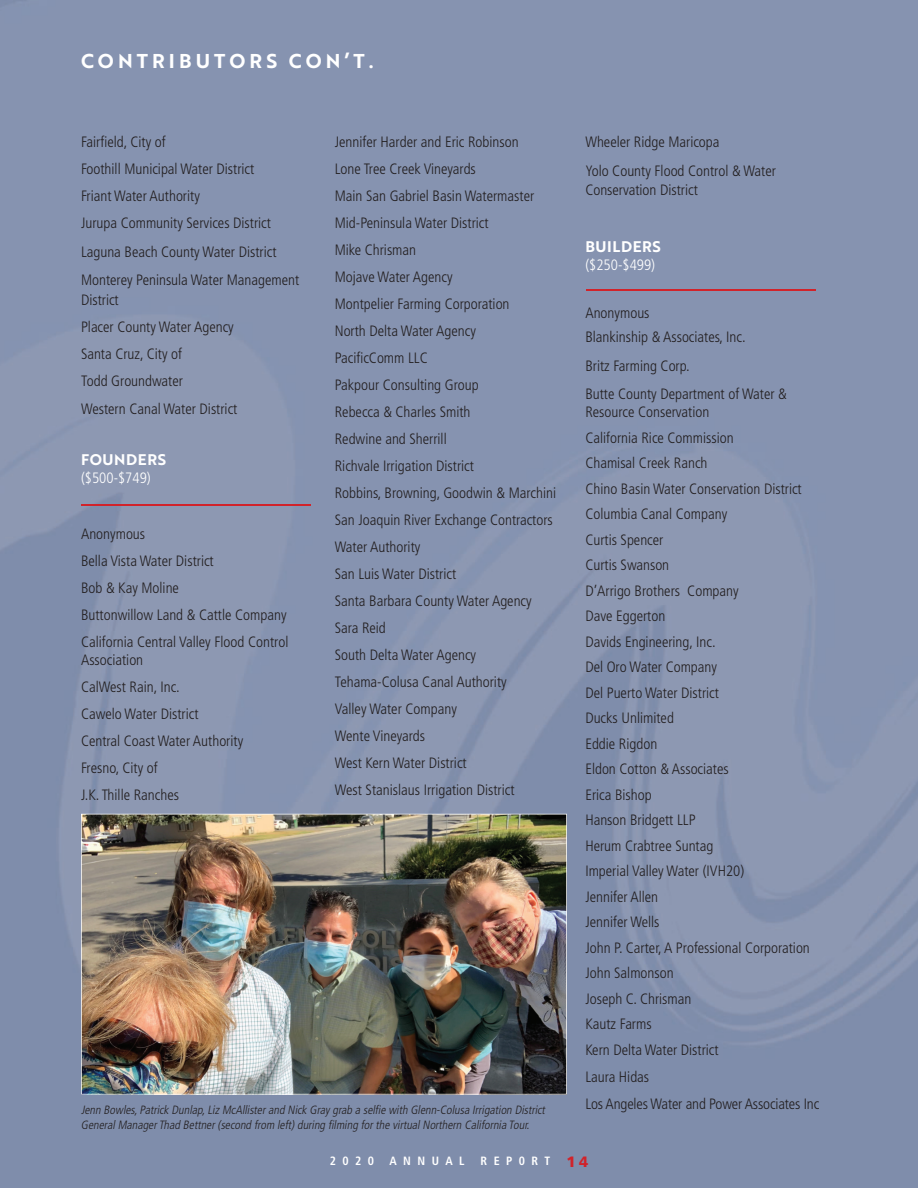
<style>
.page{position:relative;width:918px;height:1188px;background:#8693b0}
.page>*{position:absolute;margin:0;border:0;box-sizing:border-box;transform-origin:0 0}
.t1{font:19.5px "Brother 1816 Bold";letter-spacing:.21em;color:#fff}
.t2{font:300 condensed 15px/27px "Frutiger";color:#231f20}
.t3{font:300 condensed 15px "Frutiger";color:#fff}
.t4{font:15px "Brother 1816 Bold";letter-spacing:.04em;color:#fff}
.t5{font:italic 300 condensed 12px/15px "Frutiger";color:#231f20}
.t6{font:700 condensed 12px "Frutiger";letter-spacing:.54em;color:#fff}
.s1{font-weight:900;font-stretch:normal;font-size:15px;color:#d1232a}
</style>
<div class="page">
<img style="left:81px;top:814px;width:486px;height:281px">
<hr style="left:81px;top:504px;width:229px;height:2px;background:#d1232a">
<hr style="left:586px;top:290px;width:230px;height:1px;background:#d1232a">
<h1 class="t1" style="left:81px;top:54px;width:294px">CONTRIBUTORS CON’T.</h1>
<p class="t2" style="left:81px;top:129px;width:192px">Fairfield, City of<br>Foothill Municipal Water District<br>Friant Water Authority<br>Jurupa Community Services District</p>
<p class="t2" style="left:81px;top:238px;width:220px;line-height:28.5px">Laguna Beach County Water District<br>Monterey Peninsula Water Management</p>
<p class="t2" style="left:81px;top:287px;width:154px">District<br>Placer County Water Agency<br>Santa Cruz, City of<br>Todd Groundwater</p>
<p class="t2" style="left:81px;top:396px;width:158px">Western Canal Water District</p>
<p class="t4" style="left:81px;top:455px;width:87px">FOUNDERS</p>
<p class="t3" style="left:81px;top:471px;width:71px">($500-$749)</p>
<p class="t2" style="left:335px;top:129px;width:223px">Jennifer Harder and Eric Robinson<br>Lone Tree Creek Vineyards<br>Main San Gabriel Basin Watermaster<br>Mid-Peninsula Water District<br>Mike Chrisman<br>Mojave Water Agency<br>Montpelier Farming Corporation<br>North Delta Water Agency<br>PacificComm LLC<br>Pakpour Consulting Group<br>Rebecca &amp; Charles Smith<br>Redwine and Sherrill<br>Richvale Irrigation District<br>Robbins, Browning, Goodwin &amp; Marchini<br>San Joaquin River Exchange Contractors<br>Water Authority<br>San Luis Water District<br>Santa Barbara County Water Agency<br>Sara Reid<br>South Delta Water Agency<br>Tehama-Colusa Canal Authority<br>Valley Water Company<br>Wente Vineyards<br>West Kern Water District<br>West Stanislaus Irrigation District</p>
<p class="t2" style="left:585px;top:129px;width:192px;line-height:28.5px">Wheeler Ridge Maricopa<br>Yolo County Flood Control &amp; Water</p>
<p class="t2" style="left:585px;top:177px;width:114px">Conservation District</p>
<p class="t4" style="left:585px;top:242px;width:77px">BUILDERS</p>
<p class="t3" style="left:585px;top:258px;width:71px">($250-$499)</p>
<p class="t2" style="left:585px;top:302px;width:162px;line-height:24px">Anonymous<br>Blankinship &amp; Associates, Inc.</p>
<p class="t2" style="left:585px;top:352px;width:203px;line-height:28.5px">Britz Farming Corp.<br>Butte County Department of Water &amp;</p>
<p class="t2" style="left:585px;top:400px;width:226px;line-height:25.5px">Resource Conservation<br>California Rice Commission<br>Chamisal Creek Ranch<br>Chino Basin Water Conservation District<br>Columbia Canal Company<br>Curtis Spencer<br>Curtis Swanson<br>D’Arrigo Brothers Company<br>Dave Eggerton<br>Davids Engineering, Inc.<br>Del Oro Water Company<br>Del Puerto Water District<br>Ducks Unlimited<br>Eddie Rigdon<br>Eldon Cotton &amp; Associates<br>Erica Bishop<br>Hanson Bridgett LLP<br>Herum Crabtree Suntag<br>Imperial Valley Water (IVH20)<br>Jennifer Allen<br>Jennifer Wells<br>John P. Carter, A Professional Corporation<br>John Salmonson<br>Joseph C. Chrisman<br>Kautz Farms<br>Kern Delta Water District</p>
<p class="t2" style="left:585px;top:1064px;width:235px">Laura Hidas<br>Los Angeles Water and Power Associates Inc</p>
<p class="t2" style="left:81px;top:521px;width:209px">Anonymous<br>Bella Vista Water District<br>Bob &amp; Kay Moline<br>Buttonwillow Land &amp; Cattle Company<br>California Central Valley Flood Control</p>
<p class="t2" style="left:81px;top:647px;width:164px">Association<br>CalWest Rain, Inc.<br>Cawelo Water District<br>Central Coast Water Authority<br>Fresno, City of<br>J.K. Thille Ranches</p>
<p class="t5" style="left:81px;top:1103px;width:468px">Jenn Bowles,Patrick Dunlap,Liz McAllisterand Nick Gray grab a selfie with Glenn-Colusa Irrigation District<br>GeneralManagerThad Bettner(second from left)during filming forthe virtualNorthern California Tour.</p>
<p class="t6" style="left:330px;top:1155px;width:46px">2020</p>
<p class="t6" style="left:390px;top:1155px;width:76px">ANNUAL</p>
<p class="t6" style="left:481px;top:1155px;width:109px">REP0RT <span class="s1">14</span></p>
</div>
